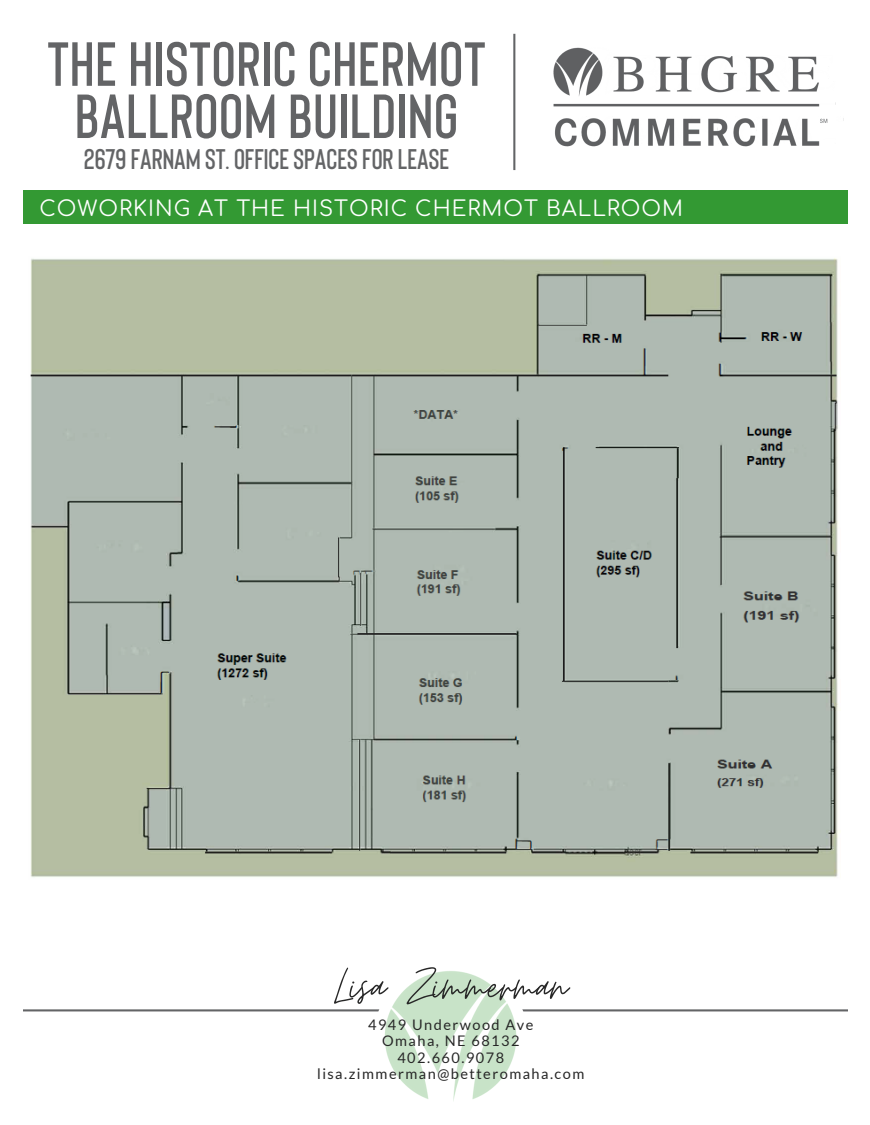
<style>
.page{position:relative;width:870px;height:1125px;background:#fff}
.page>*{position:absolute;margin:0;border:0;box-sizing:border-box;transform-origin:0 0}
.t1{font:600 62.18px/52.2px "Bison";letter-spacing:.015em;color:#636466;text-align:center}
.t2{font:54.82px "Moon Time";color:#272727}
.t3{font:600 28.42px "Bison";color:#636466}
.t4{font:21.3px "Comfortaa";letter-spacing:.045em;color:#fff}
.t5{font:14.55px/16.4px "Lato";letter-spacing:.1em;color:#272727;text-align:center}
</style>
<div class="page">
<div style="left:0;top:191px;width:869px;height:33px;background:#393"></div>
<svg style="left:513px;top:34px;width:2px;height:136px"></svg>
<img style="left:553px;top:47px;width:291px;height:100px">
<svg style="left:23px;top:1009px;width:824px;height:2px"></svg>
<img style="left:334px;top:971px;width:232px;height:130px">
<div style="left:0;top:167px;width:23px;height:904px;background:#fff"></div>
<div style="left:847px;top:157px;width:22px;height:904px;background:#fff"></div>
<img style="left:30px;top:258px;width:808px;height:620px">
<h1 class="t1" style="left:47px;top:35px;width:439px">THE HISTORIC CHERMOT<br>BALLROOM BUILDING</h1>
<h3 class="t3" style="left:84px;top:140px;width:367px">2679FARNAM ST. OFFICESPACESFORLEASE</h3>
<h3 class="t4" style="left:40px;top:197px;width:644px">COWORKING AT THE HISTORIC CHERMOT BALLROOM</h3>
<h2 class="t2" style="left:334px;top:953px;width:235px">Lisa Zimmerman</h2>
<p class="t5" style="left:317px;top:1016px;width:269px">4949 Underwood Ave<br>Omaha, NE 68132<br>402.660.9078 lisa.zimmerman@betteromaha.com</p>
</div>
